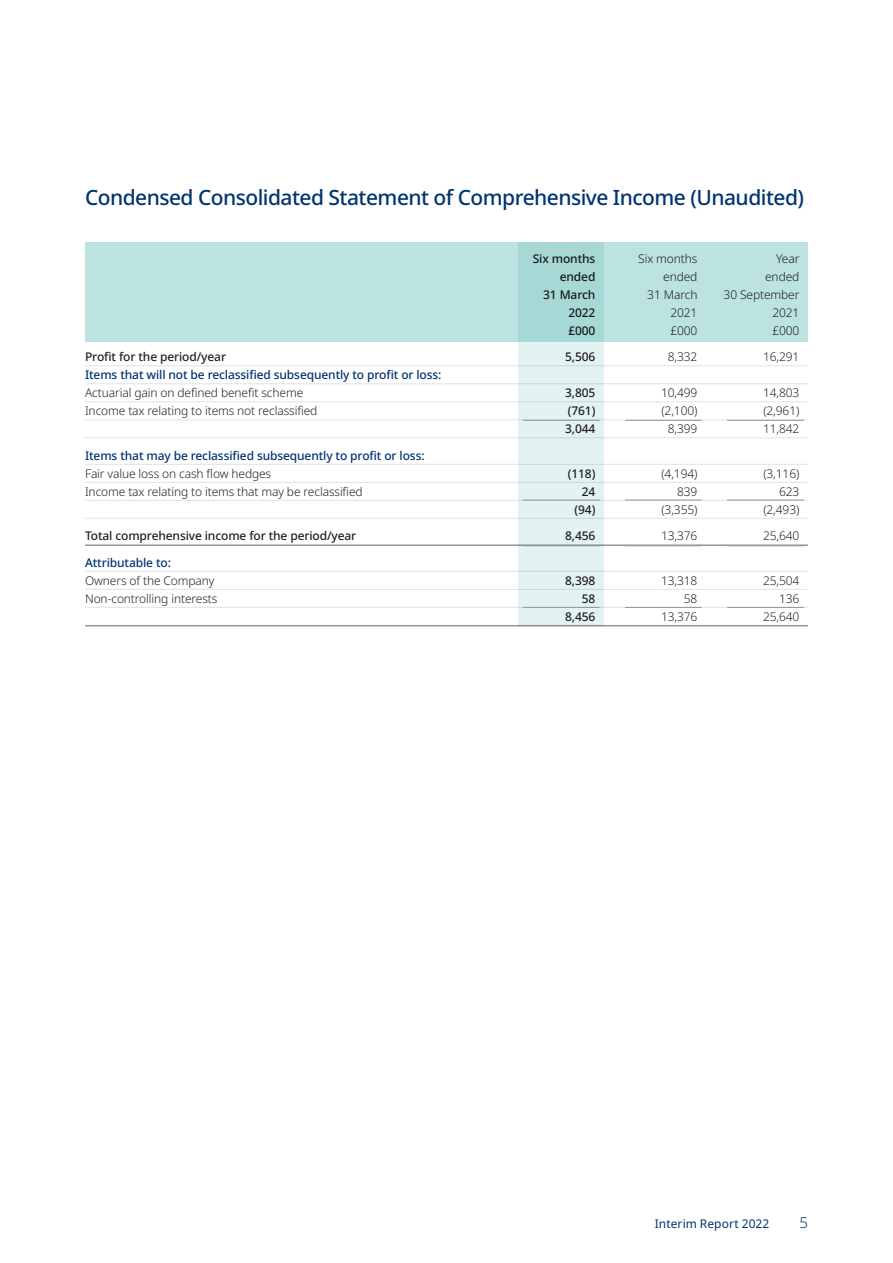
<style>
.page{position:relative;width:893px;height:1263px;background:#fff}
.page>*{position:absolute;margin:0;border:0;box-sizing:border-box;transform-origin:0 0}
.t1{font:500 21px "Noto Sans";letter-spacing:-.025em;color:#013471}
.t2{font:300 15px "Noto Sans";color:#013471}
.t3{font:300 12px "Noto Sans";letter-spacing:-.01em;color:#231f20}
.t4{font:500 12px "Noto Sans";letter-spacing:-.01em;color:#231f20}
.t5{font:500 12px "Noto Sans";letter-spacing:-.01em;color:#013471}
.t6{font:12px "Noto Sans";letter-spacing:.005em;color:#013471}
</style>
<div class="page">
<div style="left:85px;top:242px;width:723px;height:100px;background:#bde3e1"></div>
<svg style="left:519px;top:242px;width:85px;height:383px;background:#d1ebe9"></svg>
<hr style="left:85px;top:365px;width:723px;height:1px;background:#e1e2e4">
<hr style="left:85px;top:383px;width:723px;height:1px;background:#e1e2e4">
<hr style="left:85px;top:401px;width:723px;height:1px;background:#e1e2e4">
<hr style="left:85px;top:419px;width:723px;height:1px;background:#e1e2e4">
<hr style="left:85px;top:437px;width:723px;height:1px;background:#e1e2e4">
<hr style="left:85px;top:464px;width:723px;height:1px;background:#e1e2e4">
<hr style="left:85px;top:482px;width:723px;height:1px;background:#e1e2e4">
<hr style="left:85px;top:500px;width:723px;height:1px;background:#e1e2e4">
<hr style="left:85px;top:518px;width:723px;height:1px;background:#e1e2e4">
<hr style="left:85px;top:544px;width:723px;height:2px;background:#939598">
<hr style="left:85px;top:571px;width:723px;height:1px;background:#e1e2e4">
<hr style="left:85px;top:589px;width:723px;height:1px;background:#e1e2e4">
<hr style="left:85px;top:607px;width:723px;height:1px;background:#e1e2e4">
<hr style="left:85px;top:625px;width:723px;height:1px;background:#939598">
<hr style="left:523px;top:420px;width:77px;height:1px;background:#939598">
<hr style="left:625px;top:420px;width:77px;height:1px;background:#939598">
<hr style="left:727px;top:420px;width:77px;height:1px;background:#939598">
<hr style="left:523px;top:500px;width:77px;height:1px;background:#939598">
<hr style="left:625px;top:500px;width:77px;height:1px;background:#939598">
<hr style="left:727px;top:500px;width:77px;height:1px;background:#939598">
<hr style="left:523px;top:607px;width:77px;height:1px;background:#939598">
<hr style="left:625px;top:607px;width:77px;height:1px;background:#939598">
<hr style="left:727px;top:607px;width:77px;height:1px;background:#939598">
<p class="t1" style="left:85px;top:183px;width:720px">Condensed Consolidated Statement of Comprehensive Income (Unaudited)</p>
<p class="t4" style="left:533px;top:250px;width:64px">Six months</p>
<p class="t3" style="left:638px;top:250px;width:61px">Six months</p>
<p class="t3" style="left:776px;top:250px;width:25px">Year</p>
<p class="t4" style="left:560px;top:268px;width:37px">ended</p>
<p class="t3" style="left:663px;top:268px;width:36px">ended</p>
<p class="t3" style="left:765px;top:268px;width:36px">ended</p>
<p class="t4" style="left:543px;top:286px;width:54px">31 March</p>
<p class="t3" style="left:647px;top:286px;width:52px">31 March</p>
<p class="t3" style="left:724px;top:286px;width:77px">30 September</p>
<p class="t4" style="left:568px;top:304px;width:29px">2022</p>
<p class="t3" style="left:670px;top:304px;width:29px">2021</p>
<p class="t3" style="left:772px;top:304px;width:29px">2021</p>
<p class="t4" style="left:568px;top:322px;width:29px">£000</p>
<p class="t3" style="left:670px;top:322px;width:29px">£000</p>
<p class="t3" style="left:772px;top:322px;width:29px">£000</p>
<p class="t4" style="left:85px;top:348px;width:143px">Profit for the period/year</p>
<p class="t4" style="left:565px;top:348px;width:32px">5,506</p>
<p class="t3" style="left:668px;top:348px;width:31px">8,332</p>
<p class="t3" style="left:763px;top:348px;width:38px">16,291</p>
<p class="t5" style="left:85px;top:366px;width:358px">Items that will not be reclassified subsequently to profit or loss:</p>
<p class="t3" style="left:85px;top:384px;width:220px">Actuarial gain on defined benefit scheme</p>
<p class="t4" style="left:565px;top:384px;width:32px">3,805</p>
<p class="t3" style="left:661px;top:384px;width:38px">10,499</p>
<p class="t3" style="left:763px;top:384px;width:38px">14,803</p>
<p class="t3" style="left:85px;top:402px;width:234px">Income tax relating to items not reclassified</p>
<p class="t4" style="left:568px;top:402px;width:29px">(761)</p>
<p class="t3" style="left:661px;top:402px;width:38px">(2,100)</p>
<p class="t3" style="left:763px;top:402px;width:38px">(2,961)</p>
<p class="t4" style="left:565px;top:420px;width:32px">3,044</p>
<p class="t3" style="left:668px;top:420px;width:31px">8,399</p>
<p class="t3" style="left:763px;top:420px;width:38px">11,842</p>
<p class="t5" style="left:85px;top:447px;width:341px">Items that may be reclassified subsequently to profit or loss:</p>
<p class="t3" style="left:85px;top:465px;width:188px">Fair value loss on cash flow hedges</p>
<p class="t4" style="left:568px;top:465px;width:29px">(118)</p>
<p class="t3" style="left:661px;top:465px;width:38px">(4,194)</p>
<p class="t3" style="left:763px;top:465px;width:38px">(3,116)</p>
<p class="t3" style="left:85px;top:483px;width:279px">Income tax relating to items that may be reclassified</p>
<p class="t4" style="left:582px;top:483px;width:15px">24</p>
<p class="t3" style="left:677px;top:483px;width:22px">839</p>
<p class="t3" style="left:779px;top:483px;width:22px">623</p>
<p class="t4" style="left:575px;top:501px;width:22px">(94)</p>
<p class="t3" style="left:661px;top:501px;width:38px">(3,355)</p>
<p class="t3" style="left:763px;top:501px;width:38px">(2,493)</p>
<p class="t4" style="left:85px;top:527px;width:273px">Total comprehensive income for the period/year</p>
<p class="t4" style="left:565px;top:527px;width:32px">8,456</p>
<p class="t3" style="left:661px;top:527px;width:38px">13,376</p>
<p class="t3" style="left:763px;top:527px;width:38px">25,640</p>
<p class="t5" style="left:85px;top:554px;width:87px">Attributable to:</p>
<p class="t3" style="left:85px;top:572px;width:131px">Owners of the Company</p>
<p class="t4" style="left:565px;top:572px;width:32px">8,398</p>
<p class="t3" style="left:661px;top:572px;width:38px">13,318</p>
<p class="t3" style="left:763px;top:572px;width:38px">25,504</p>
<p class="t3" style="left:85px;top:590px;width:134px">Non-controlling interests</p>
<p class="t4" style="left:582px;top:590px;width:15px">58</p>
<p class="t3" style="left:684px;top:590px;width:15px">58</p>
<p class="t3" style="left:779px;top:590px;width:22px">136</p>
<p class="t4" style="left:565px;top:608px;width:32px">8,456</p>
<p class="t3" style="left:661px;top:608px;width:38px">13,376</p>
<p class="t3" style="left:763px;top:608px;width:38px">25,640</p>
<p class="t6" style="left:655px;top:1215px;width:116px">Interim Report 2022</p>
<p class="t2" style="left:799px;top:1212px;width:10px">5</p>
</div>
